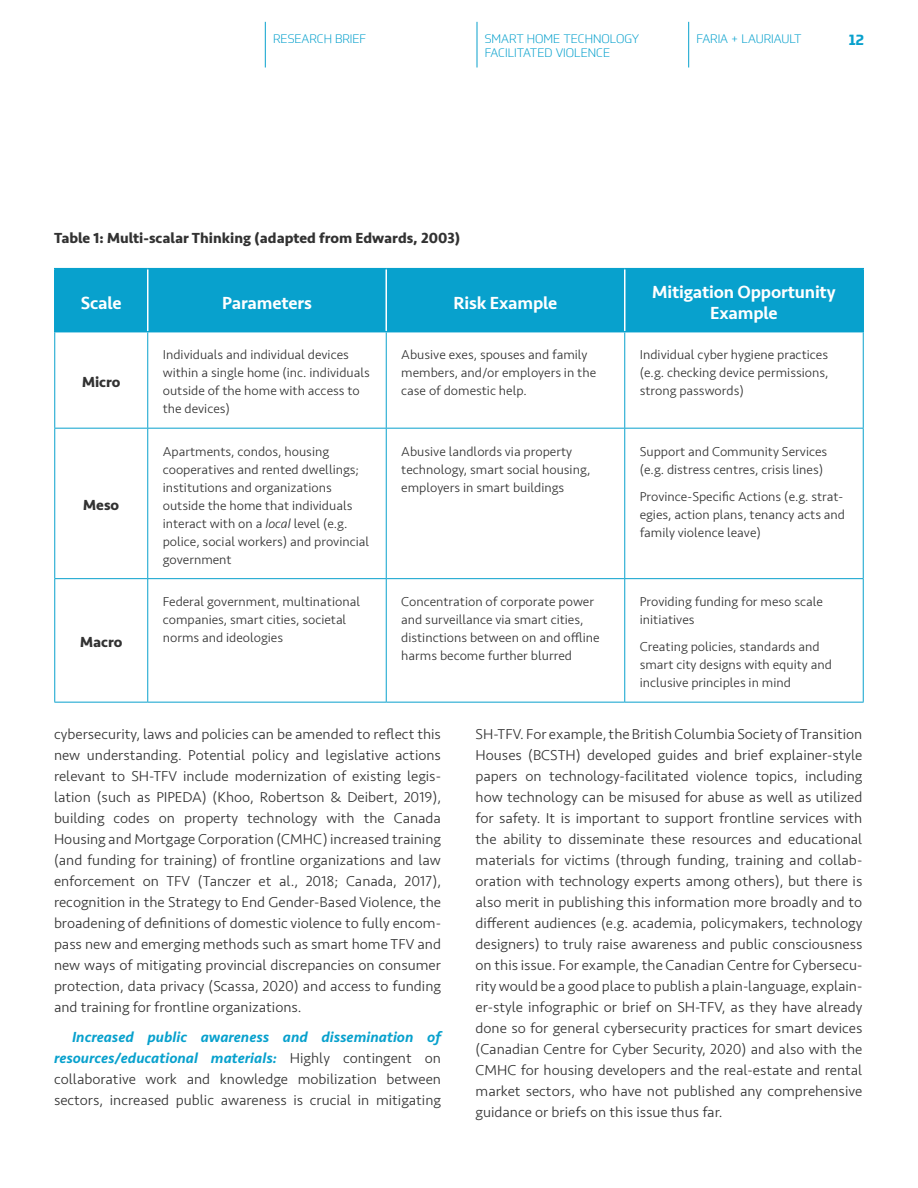
<style>
.page{position:relative;width:918px;height:1188px;background:#fff}
.page>*{position:absolute;margin:0;border:0;box-sizing:border-box;transform-origin:0 0}
.t1{font:500 18px/21.6px "Seravek";letter-spacing:-.01em;color:#fff;text-align:center}
.t2{font:300 15px/21px "Seravek";color:#323232;text-align:justify}
.t3{font:700 15px "Seravek";color:#323232}
.t4{font:700 15px "Prometo";color:#08a1cd}
.t5{font:300 13.5px/18px "Seravek";color:#323232}
.t6{font:300 12px "Prometo";color:#08a1cd}
.s1{font-style:italic}
.s2{font-weight:500;font-style:italic;color:#08a1cd}
</style>
<div class="page">
<hr style="left:265px;top:22px;width:1px;height:45px;background:#08a1cd">
<hr style="left:477px;top:22px;width:1px;height:45px;background:#08a1cd">
<hr style="left:688px;top:22px;width:1px;height:45px;background:#08a1cd">
<div style="left:56px;top:269px;width:806px;height:62px;background:#08a1cd"></div>
<hr style="left:54px;top:332px;width:1px;height:96px;background:#08a1cd">
<hr style="left:147px;top:332px;width:1px;height:96px;background:#08a1cd">
<hr style="left:386px;top:332px;width:1px;height:96px;background:#08a1cd">
<hr style="left:624px;top:332px;width:1px;height:96px;background:#08a1cd">
<hr style="left:863px;top:332px;width:1px;height:96px;background:#08a1cd">
<hr style="left:54px;top:428px;width:94px;height:1px;background:#08a1cd">
<hr style="left:54px;top:429px;width:1px;height:149px;background:#08a1cd">
<hr style="left:148px;top:428px;width:238px;height:1px;background:#08a1cd">
<hr style="left:147px;top:429px;width:1px;height:149px;background:#08a1cd">
<hr style="left:386px;top:428px;width:239px;height:1px;background:#08a1cd">
<hr style="left:386px;top:429px;width:1px;height:149px;background:#08a1cd">
<hr style="left:625px;top:428px;width:239px;height:1px;background:#08a1cd">
<hr style="left:624px;top:429px;width:1px;height:149px;background:#08a1cd">
<hr style="left:863px;top:429px;width:1px;height:149px;background:#08a1cd">
<hr style="left:54px;top:579px;width:1px;height:123px;background:#08a1cd">
<hr style="left:147px;top:579px;width:1px;height:123px;background:#08a1cd">
<hr style="left:386px;top:579px;width:1px;height:123px;background:#08a1cd">
<hr style="left:624px;top:579px;width:1px;height:123px;background:#08a1cd">
<hr style="left:863px;top:579px;width:1px;height:123px;background:#08a1cd">
<hr style="left:54px;top:578px;width:94px;height:1px;background:#08a1cd">
<hr style="left:148px;top:578px;width:238px;height:1px;background:#08a1cd">
<hr style="left:386px;top:578px;width:239px;height:1px;background:#08a1cd">
<hr style="left:625px;top:578px;width:239px;height:1px;background:#08a1cd">
<hr style="left:54px;top:702px;width:94px;height:1px;background:#08a1cd">
<hr style="left:148px;top:702px;width:238px;height:1px;background:#08a1cd">
<hr style="left:386px;top:702px;width:239px;height:1px;background:#08a1cd">
<hr style="left:625px;top:702px;width:239px;height:1px;background:#08a1cd">
<hr style="left:54px;top:268px;width:94px;height:1px;background:#08a1cd">
<hr style="left:54px;top:269px;width:2px;height:62px;background:#08a1cd">
<hr style="left:148px;top:268px;width:238px;height:1px;background:#08a1cd">
<hr style="left:386px;top:268px;width:239px;height:1px;background:#08a1cd">
<hr style="left:625px;top:268px;width:239px;height:1px;background:#08a1cd">
<hr style="left:862px;top:269px;width:2px;height:62px;background:#08a1cd">
<hr style="left:54px;top:331px;width:94px;height:1px;background:#08a1cd">
<hr style="left:148px;top:331px;width:238px;height:1px;background:#08a1cd">
<hr style="left:386px;top:331px;width:239px;height:1px;background:#08a1cd">
<hr style="left:625px;top:331px;width:239px;height:1px;background:#08a1cd">
<hr style="left:147px;top:269px;width:1px;height:62px;background:#fff">
<hr style="left:386px;top:269px;width:1px;height:62px;background:#fff">
<hr style="left:624px;top:269px;width:2px;height:62px;background:#fff">
<p class="t6" style="left:485px;top:31px;width:156px">SMART HOME TECHNOLOGY</p>
<p class="t4" style="left:849px;top:30px;width:17px">12</p>
<p class="t6" style="left:485px;top:45px;width:127px">FACILITATED VIOLENCE</p>
<p class="t6" style="left:273px;top:31px;width:95px">RESEARCH BRIEF</p>
<p class="t6" style="left:696px;top:31px;width:107px">FARIA + LAURIAULT</p>
<p class="t3" style="left:54px;top:226px;width:408px">Table 1: Multi-scalar Thinking (adapted from Edwards, 2003)</p>
<p class="t1" style="left:81px;top:292px;width:42px">Scale</p>
<p class="t1" style="left:222px;top:292px;width:91px">Parameters</p>
<p class="t1" style="left:454px;top:292px;width:105px">Risk Example</p>
<p class="t1" style="left:652px;top:281px;width:185px">Mitigation Opportunity<br>Example</p>
<p class="t3" style="left:82px;top:370px;width:40px">Micro</p>
<p class="t3" style="left:83px;top:493px;width:37px">Meso</p>
<p class="t3" style="left:80px;top:630px;width:44px">Macro</p>
<p class="t5" style="left:163px;top:346px;width:209px">Individuals and individual devices within a single home (inc. individuals outside of the home with access to the devices)</p>
<p class="t5" style="left:401px;top:346px;width:196px">Abusive exes, spouses and family members, and/or employers in the case of domestic help.</p>
<p class="t5" style="left:640px;top:346px;width:190px;text-align:justify">Individual cyber hygiene practices (e.g. checking device permissions, strong passwords)</p>
<p class="t5" style="left:163px;top:442px;width:208px">Apartments, condos, housing cooperatives and rented dwellings; institutions and organizations outside the home that individuals interact with on a <span class="s1">local</span> level (e.g. police, social workers) and provincial government</p>
<p class="t5" style="left:401px;top:442px;width:191px">Abusive landlords via property technology, smart social housing, employers in smart buildings</p>
<p class="t5" style="left:640px;top:442px;width:189px">Support and Community Services (e.g. distress centres, crisis lines)</p>
<p class="t5" style="left:640px;top:487px;width:207px">Province-Specific Actions (e.g. strat&shy;egies, action plans, tenancy acts and family violence leave)</p>
<p class="t5" style="left:163px;top:593px;width:199px">Federal government, multinational companies, smart cities, societal norms and ideologies</p>
<p class="t5" style="left:401px;top:593px;width:200px">Concentration of corporate power and surveillance via smart cities, distinctions between on and offline harms become further blurred</p>
<p class="t5" style="left:640px;top:593px;width:185px">Providing funding for meso scale initiatives</p>
<p class="t5" style="left:640px;top:638px;width:194px">Creating policies, standards and smart city designs with equity and inclusive principles in mind</p>
<p class="t2" style="left:54px;top:724px;width:388px">cybersecurity, laws and policies can be amended to reflect this new understanding. Potential policy and legislative actions relevant to SH-TFV include modernization of existing legis&shy;lation (such as PIPEDA) (Khoo, Robertson &amp; Deibert, 2019), building codes on property technology with the Canada Housing and Mortgage Corporation (CMHC) increased training (and funding for training) of frontline organizations and law enforcement on TFV (Tanczer et al., 2018; Canada, 2017), recognition in the Strategy to End Gender-Based Violence, the broadening of definitions of domestic violence to fully encom&shy;pass new and emerging methods such as smart home TFV and new ways of mitigating provincial discrepancies on consumer protection, data privacy (Scassa, 2020) and access to funding and training for frontline organizations.</p>
<p class="t2" style="left:54px;top:1027px;width:389px;text-indent:18px"><span class="s2">Increased public awareness and dissemination of resources/educational materials:</span> Highly contingent on collaborative work and knowledge mobilization between sectors, increased public awareness is crucial in mitigating</p>
<p class="t2" style="left:476px;top:724px;width:388px">SH-TFV. For example, the British Columbia Society of Transition Houses (BCSTH) developed guides and brief explainer-style papers on technology-facilitated violence topics, including how technology can be misused for abuse as well as utilized for safety. It is important to support frontline services with the ability to disseminate these resources and educational materials for victims (through funding, training and collab&shy;oration with technology experts among others), but there is also merit in publishing this information more broadly and to different audiences (e.g. academia, policymakers, technology designers) to truly raise awareness and public consciousness on this issue. For example, the Canadian Centre for Cybersecu&shy;rity would be a good place to publish a plain-language, explain&shy;er-style infographic or brief on SH-TFV, as they have already done so for general cybersecurity practices for smart devices (Canadian Centre for Cyber Security, 2020) and also with the CMHC for housing developers and the real-estate and rental market sectors, who have not published any comprehensive guidance or briefs on this issue thus far.</p>
</div>
